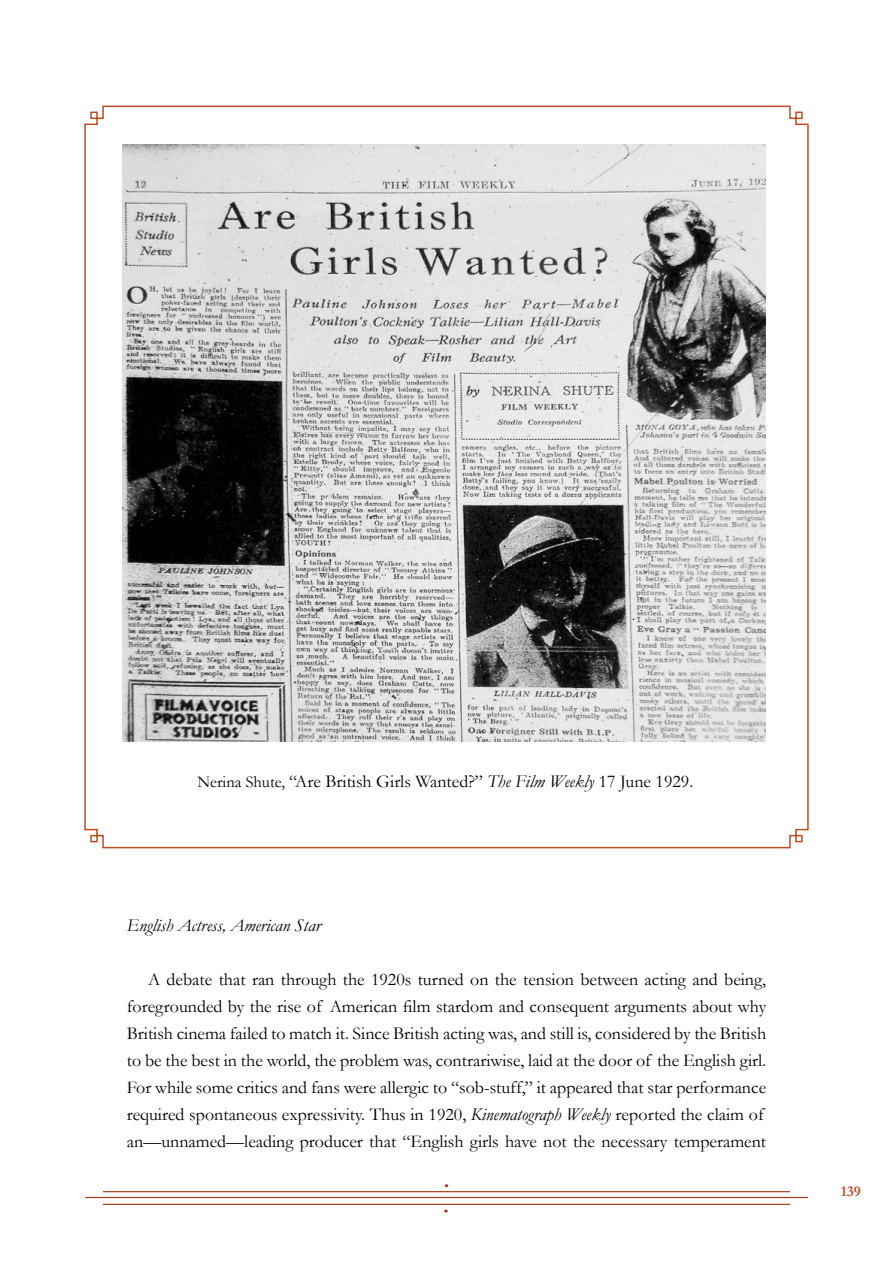
<style>
.page{position:relative;width:893px;height:1263px;background:#fff}
.page>*{position:absolute;margin:0;border:0;box-sizing:border-box;transform-origin:0 0}
.t1{font:18px/27px "Garamond";color:#000}
.t2{font:italic 18px "Garamond";color:#000}
.t3{font:700 15px "Garamond";color:#bb4d25}
.s1{font-size:16.5px}
.s2{font-style:italic}
</style>
<div class="page">
<hr style="left:103px;top:1191px;width:687px;height:1px;background:#a53e25">
<hr style="left:103px;top:1204px;width:687px;height:1px;background:#a53e25">
<hr style="left:85px;top:1197px;width:723px;height:1px;background:#a53e25">
<svg style="left:444px;top:1184px;width:5px;height:3px"></svg>
<svg style="left:84px;top:105px;width:725px;height:744px"></svg>
<p class="t1" style="left:198px;top:767px;width:497px"><span class="s1">Nerina Shute,</span> “Are British Girls Wanted?” <span class="s2">The Film Weekly</span> 17 June 1929.</p>
<p class="t2" style="left:127px;top:914px;width:195px">English Actress, American Star</p>
<p class="t1" style="left:127px;top:965px;width:641px;text-indent:21px">A debate that ran through the 1920s turned on the tension between acting and being, foregrounded by the rise of American film stardom and consequent arguments about why British cinema failed to match it. Since British acting was, and still is, considered by the British to be the best in the world, the problem was, contrariwise, laid at the door of the English girl.<br>For while some critics and fans were allergic to “sob-stuff,” it appeared that star performance required spontaneous expressivity. Thus in 1920, <span class="s2">Kinematograph Weekly</span> reported the claim of an—unnamed—leading producer that “English girls have not the necessary temperament</p>
<p class="t3" style="left:841px;top:1183px;width:22px">139</p>
</div>
